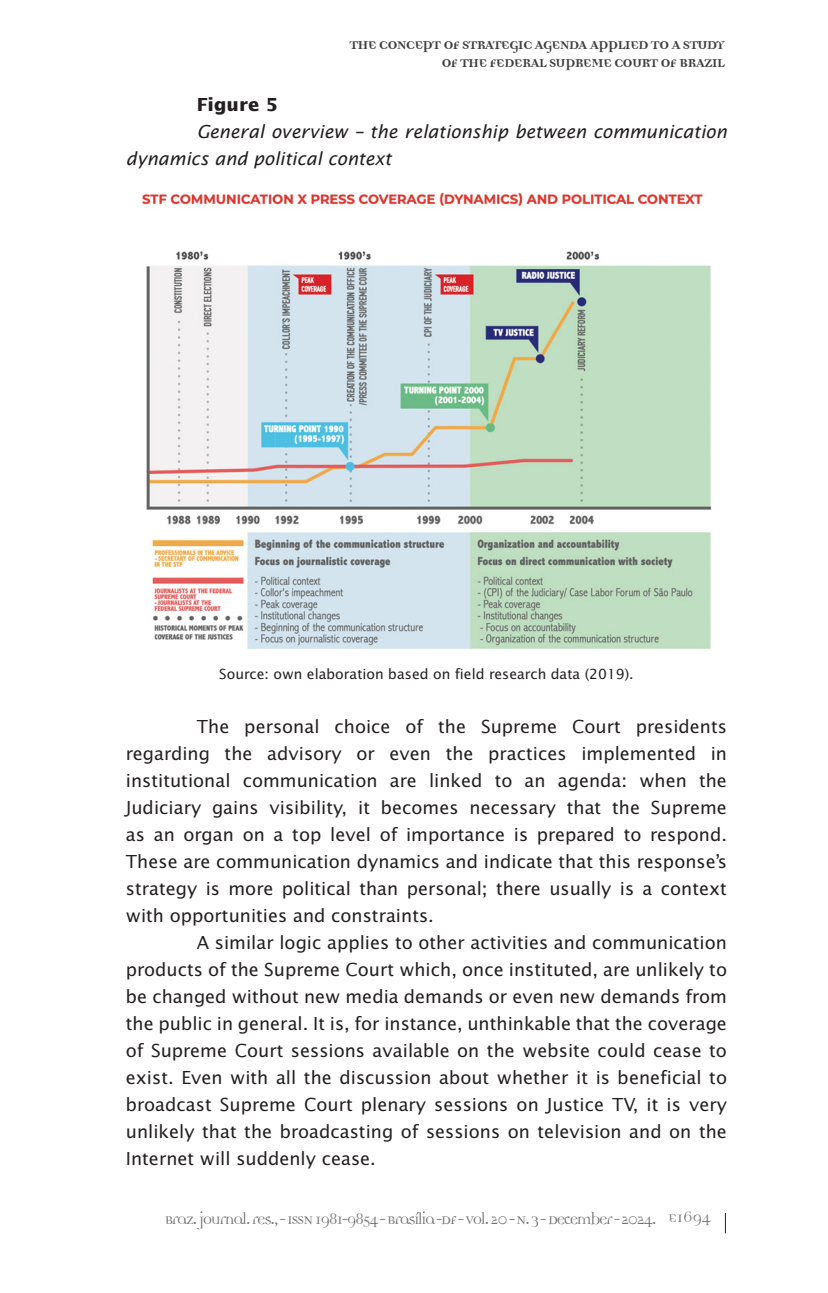
<style>
.page{position:relative;width:828px;height:1293px;background:#fff}
.page>*{position:absolute;margin:0;border:0;box-sizing:border-box;transform-origin:0 0}
.t1{font:18px/27px "Lucida Sans";color:#231f20;text-align:justify}
.t2{font:italic 18px/27px "Lucida Sans";color:#231f20}
.t3{font:18px "Democratica";letter-spacing:-.08em;color:#6c6d70}
.t4{font:700 18px/18px "Democratica";letter-spacing:-.05em;color:#3e3e3f;text-align:right}
.t5{font:700 18px "Lucida Sans";color:#231f20}
.t6{font:14px "Lucida Sans";color:#231f20}
</style>
<div class="page">
<svg style="left:725px;top:1213px;width:1px;height:20px"></svg>
<img style="left:142px;top:192px;width:570px;height:458px">
<p class="t4" style="left:349px;top:37px;width:377px">THE CONCEPT OF STRATEGIC AGENDA APPLIED TO A STUDY<br>OF THE FEDERAL SUPREME COURT OF BRAZIL</p>
<p class="t5" style="left:197px;top:95px;width:82px">Figure 5</p>
<p class="t2" style="left:126px;top:118px;width:602px;text-indent:71px">General overview – the relationship between communication dynamics and political context</p>
<p class="t6" style="left:219px;top:665px;width:416px">Source: own elaboration based on field research data (2019).</p>
<p class="t1" style="left:126px;top:713px;width:602px;text-indent:71px">The personal choice of the Supreme Court presidents regarding the advisory or even the practices implemented in institutional communication are linked to an agenda: when the Judiciary gains visibility, it becomes necessary that the Supreme as an organ on a top level of importance is prepared to respond.<br>These are communication dynamics and indicate that this response’s strategy is more political than personal; there usually is a context with opportunities and constraints.</p>
<p class="t1" style="left:126px;top:929px;width:603px;text-indent:71px">A similar logic applies to other activities and communication products of the Supreme Court which, once instituted, are unlikely to be changed without new media demands or even new demands from the public in general. It is, for instance, unthinkable that the coverage of Supreme Court sessions available on the website could cease to exist. Even with all the discussion about whether it is beneficial to broadcast Supreme Court plenary sessions on Justice TV, it is very unlikely that the broadcasting of sessions on television and on the Internet will suddenly cease.</p>
<p class="t3" style="left:164px;top:1210px;width:494px">Braz. journal. res., - ISSN 1981-9854 - Brasília -DF - Vol. 20 - N. 3 - December - 2024.</p>
<p class="t3" style="left:668px;top:1209px;width:44px">E1694</p>
</div>
